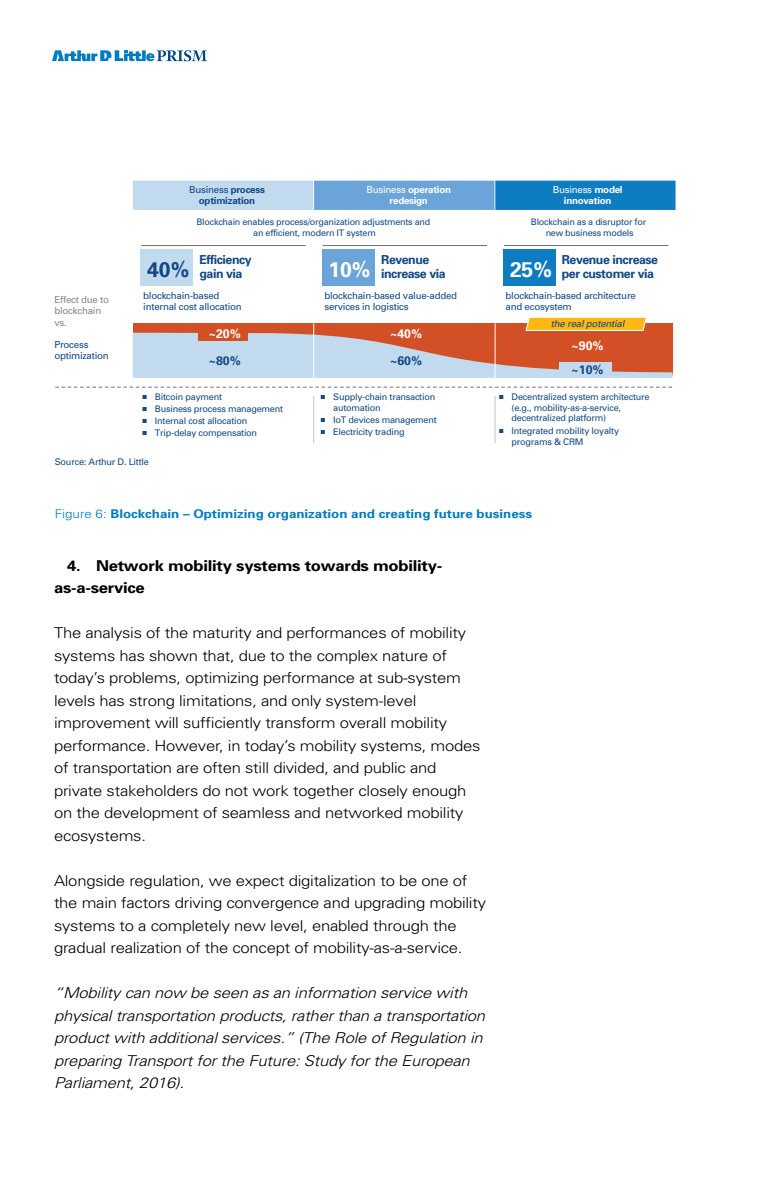
<style>
.page{position:relative;width:757px;height:1187px;background:#fff}
.page>*{position:absolute;margin:0;border:0;box-sizing:border-box;transform-origin:0 0}
.t1{font:700 21.3px "Univers";color:#134984}
.t2{font:700 21.3px "Univers";color:#fff}
.t3{font:300 15px/22.5px "Univers";letter-spacing:-.015em;color:#000;scale:1.11 1}
.t4{font:italic 300 15px/22.5px "Univers";letter-spacing:-.015em;color:#000;scale:1.11 1}
.t5{font:700 15px/22.5px "Univers";letter-spacing:-.015em;color:#000;scale:1.11 1}
.t6{font:700 12.45px/13.5px "Univers";letter-spacing:-.035em;color:#134984}
.t7{font:700 12.45px "Univers";color:#fff}
.t8{font:700 12px "Univers";color:#007cc2;scale:1.11 1}
.t9{font:9.75px/11.2px "Univers";letter-spacing:-.025em;color:#134984}
.t10{font:700 9.75px/11.2px "Univers";letter-spacing:-.025em;color:#fff;text-align:center}
.t11{font:700 9.75px/11.2px "Univers";letter-spacing:-.025em;color:#134984;text-align:center}
.t12{font:9.75px/11.2px "Univers";letter-spacing:-.025em;color:#85878a}
.t13{font:italic 9.75px "Univers";letter-spacing:-.025em;color:#134984}
.t14{font:9.15px/10.9px "Univers";letter-spacing:-.025em;color:#134984}
.t15{font:9px/11.2px "Univers";letter-spacing:-.025em;color:#134984;text-align:center}
.s1{font-weight:400}
.s2{font-size:21.3px;color:#fff}
.s3{font-weight:300}
</style>
<div class="page">
<svg style="left:52px;top:50px;width:155px;height:11px"></svg>
<div style="left:132px;top:180px;width:182px;height:31px;background:#c2daee"></div>
<div style="left:314px;top:180px;width:181px;height:31px;background:#6ba4d8"></div>
<div style="left:495px;top:180px;width:181px;height:31px;background:#0e7cc1"></div>
<hr style="left:313px;top:180px;width:1px;height:32px;background:#fff">
<hr style="left:494px;top:180px;width:1px;height:30px;background:#fff">
<hr style="left:132px;top:210px;width:544px;height:2px;background:#fff">
<hr style="left:132px;top:180px;width:1px;height:66px;background:#fff">
<hr style="left:675px;top:180px;width:1px;height:66px;background:#fff">
<hr style="left:132px;top:180px;width:544px;height:1px;background:#fff">
<svg style="left:133px;top:317px;width:539px;height:61px;background:#d0a292"></svg>
<div style="left:141px;top:249px;width:52px;height:37px;background:#c2daee"></div>
<div style="left:322px;top:249px;width:52px;height:37px;background:#6ba4d8"></div>
<div style="left:503px;top:249px;width:53px;height:37px;background:#0e7cc1"></div>
<hr style="left:504px;top:245px;width:164px;height:1px;background:#757070">
<hr style="left:322px;top:245px;width:165px;height:1px;background:#757070">
<hr style="left:141px;top:245px;width:165px;height:1px;background:#757070">
<hr style="left:313px;top:323px;width:1px;height:55px;background:#fff">
<hr style="left:495px;top:323px;width:1px;height:55px;background:#fff">
<hr style="left:313px;top:396px;width:1px;height:47px;background:#c7c5c5">
<hr style="left:495px;top:396px;width:1px;height:47px;background:#c7c5c5">
<svg style="left:55px;top:386px;width:617px;height:1px"></svg>
<p class="t11" style="left:189px;top:184px;width:77px"><span class="s1">Business</span> process optimization</p>
<p class="t10" style="left:366px;top:184px;width:86px"><span class="s1">Business</span> operation redesign</p>
<p class="t10" style="left:553px;top:184px;width:71px"><span class="s1">Business</span> model innovation</p>
<p class="t15" style="left:196px;top:216px;width:235px">Blockchain enables process/organization adjustments and an efficient, modern IT system</p>
<p class="t15" style="left:531px;top:216px;width:117px">Blockchain as a disruptor for new business models</p>
<p class="t12" style="left:54px;top:294px;width:56px">Effect due to blockchain vs.</p>
<p class="t9" style="left:54px;top:339px;width:56px">Process optimization</p>
<p class="t6" style="left:199px;top:253px;width:54px">Efficiency gain via</p>
<p class="t6" style="left:381px;top:253px;width:66px">Revenue increase via</p>
<p class="t6" style="left:562px;top:253px;width:98px">Revenue increase</p>
<h1 class="t1" style="left:147px;top:256px;width:43px">40%</h1>
<h1 class="t2" style="left:328px;top:256px;width:43px">10%</h1>
<p class="t6" style="left:510px;top:266px;width:145px"><span class="s2">25%</span> per customer via</p>
<p class="t9" style="left:143px;top:290px;width:100px">blockchain-based internal cost allocation</p>
<p class="t7" style="left:209px;top:325px;width:34px">~20%</p>
<p class="t6" style="left:209px;top:354px;width:34px">~80%</p>
<p class="t9" style="left:324px;top:290px;width:134px">blockchain-based value-added services in logistics</p>
<p class="t9" style="left:505px;top:290px;width:132px">blockchain-based architecture and ecosystem</p>
<p class="t13" style="left:551px;top:317px;width:75px">the real potential</p>
<p class="t7" style="left:390px;top:325px;width:34px">~40%</p>
<p class="t6" style="left:390px;top:354px;width:34px">~60%</p>
<p class="t7" style="left:571px;top:338px;width:34px">~90%</p>
<p class="t6" style="left:571px;top:363px;width:34px">~10%</p>
<p class="t14" style="left:142px;top:391px;width:81px">■ Bitcoin payment</p>
<p class="t14" style="left:142px;top:403px;width:142px">■ Business process management</p>
<p class="t14" style="left:142px;top:415px;width:106px">■ Internal cost allocation</p>
<p class="t14" style="left:142px;top:427px;width:116px">■ Trip-delay compensation</p>
<p class="t14" style="left:333px;top:391px;width:104px;text-indent:-13px">■ Supply-chain transaction automation</p>
<p class="t14" style="left:321px;top:414px;width:117px">■ IoT devices management</p>
<p class="t14" style="left:321px;top:426px;width:85px">■ Electricity trading</p>
<p class="t14" style="left:512px;top:391px;width:139px;text-indent:-13px">■ Decentralized system architecture (e.g., mobility-as-a-service, decentralized platform)</p>
<p class="t14" style="left:512px;top:425px;width:109px;text-indent:-13px">■ Integrated mobility loyalty programs &amp; CRM</p>
<p class="t14" style="left:55px;top:456px;width:96px">Source: Arthur D. Little</p>
<p class="t8" style="left:55px;top:506px;width:431px"><span class="s3">Figure 6:</span> Blockchain – Optimizing organization and creating future business</p>
<p class="t5" style="left:54px;top:554px;width:351px;text-indent:13px">4. Network mobility systems towards mobility&shy;as-a-service</p>
<p class="t3" style="left:54px;top:621px;width:386px">The analysis of the maturity and performances of mobility systems has shown that, due to the complex nature of today’s problems, optimizing performance at sub-system levels has strong limitations, and only system-level improvement will sufficiently transform overall mobility performance. However, in today’s mobility systems, modes of transportation are often still divided, and public and private stakeholders do not work together closely enough on the development of seamless and networked mobility ecosystems.</p>
<p class="t3" style="left:54px;top:869px;width:391px">Alongside regulation, we expect digitalization to be one of the main factors driving convergence and upgrading mobility systems to a completely new level, enabled through the gradual realization of the concept of mobility-as-a-service.</p>
<p class="t4" style="left:54px;top:981px;width:390px">“Mobility can now be seen as an information service with physical transportation products, rather than a transportation product with additional services.” (The Role of Regulation in preparing Transport for the Future: Study for the European Parliament, 2016).</p>
</div>
